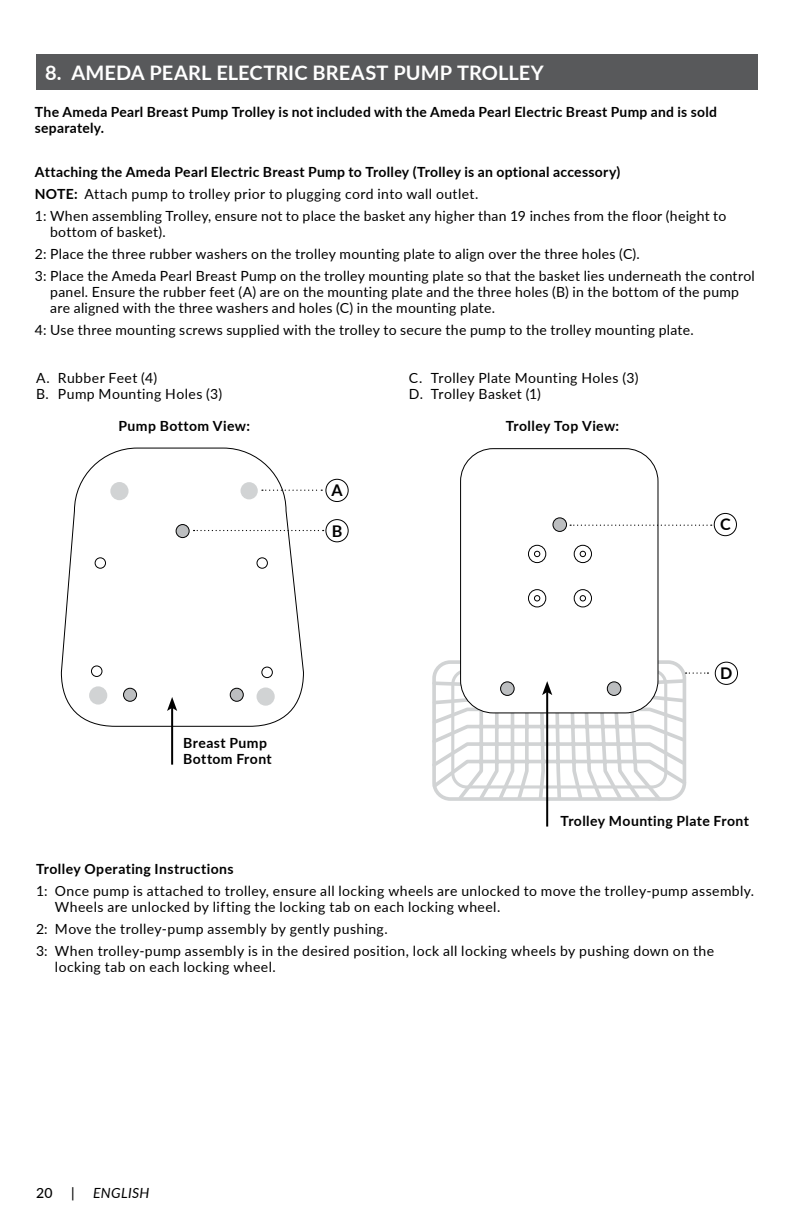
<style>
.page{position:relative;width:792px;height:1224px;background:#fff}
.page>*{position:absolute;margin:0;border:0;box-sizing:border-box;transform-origin:0 0}
.t1{font:700 20px "Lato";letter-spacing:.005em;color:#fff}
.t2{font:700 16.2px "Lato";color:#000}
.t3{font:14px/22px "Lato";letter-spacing:.025em;color:#000}
.t4{font:700 14px/16px "Lato";letter-spacing:.02em;color:#000}
.t5{font:italic 14px "Lato";letter-spacing:.025em;color:#000}
.t6{font:500 14px "Lato";color:#000}
.s1{font-weight:700}
</style>
<div class="page">
<div style="left:36px;top:54px;width:721px;height:36px;background:#58595b"></div>
<svg style="left:61px;top:448px;width:241px;height:279px"></svg>
<div style="left:325px;top:479px;width:24px;height:23px;border:1px solid #000;border-radius:50%"></div>
<div style="left:325px;top:519px;width:24px;height:23px;border:1px solid #000;border-radius:50%"></div>
<svg style="left:262px;top:490px;width:60px;height:1px"></svg>
<svg style="left:460px;top:448px;width:199px;height:224px"></svg>
<div style="left:553px;top:518px;width:14px;height:13px;background:#bcbec0;border-radius:50%"></div>
<div style="left:553px;top:517px;width:14px;height:15px;border:1px solid #000;border-radius:50%"></div>
<div style="left:714px;top:513px;width:23px;height:23px;border:1px solid #000;border-radius:50%"></div>
<svg style="left:570px;top:525px;width:142px;height:1px"></svg>
<div style="left:715px;top:662px;width:23px;height:23px;border:1px solid #000;border-radius:50%"></div>
<hr style="left:546px;top:692px;width:2px;height:135px;background:#000">
<svg style="left:432px;top:672px;width:276px;height:129px"></svg>
<hr style="left:171px;top:708px;width:2px;height:57px;background:#000">
<svg style="left:91px;top:524px;width:233px;height:187px"></svg>
<h1 class="t1" style="left:45px;top:58px;width:500px">8. AMEDA PEARL ELECTRIC BREAST PUMP TROLLEY</h1>
<p class="t4" style="left:35px;top:103px;width:684px">The Ameda Pearl Breast Pump Trolley is not included with the Ameda Pearl Electric Breast Pump and is sold separately.</p>
<p class="t3" style="left:35px;top:160px;width:693px"><span class="s1">Attaching the Ameda Pearl Electric Breast Pump to Trolley (Trolley is an optional accessory)<br>NOTE:</span> Attach pump to trolley prior to plugging cord into wall outlet.<br>1: When assembling Trolley, ensure not to place the basket any higher than 19 inches from the floor (height to</p>
<p class="t3" style="left:35px;top:220px;width:721px;text-indent:15px">bottom of basket).<br>2: Place the three rubber washers on the trolley mounting plate to align over the three holes (C).<br>3: Place the Ameda Pearl Breast Pump on the trolley mounting plate so that the basket lies underneath the control</p>
<p class="t3" style="left:50px;top:283px;width:690px;line-height:16px">panel. Ensure the rubber feet (A) are on the mounting plate and the three holes (B) in the bottom of the pump are aligned with the three washers and holes (C) in the mounting plate.</p>
<p class="t3" style="left:35px;top:318px;width:660px">4: Use three mounting screws supplied with the trolley to secure the pump to the trolley mounting plate.</p>
<p class="t3" style="left:36px;top:369px;width:188px;line-height:16px">A. Rubber Feet (4)<br>B. Pump Mounting Holes (3)</p>
<p class="t4" style="left:119px;top:417px;width:133px">Pump Bottom View:</p>
<p class="t2" style="left:331px;top:478px;width:13px">A</p>
<p class="t2" style="left:332px;top:519px;width:12px">B</p>
<p class="t4" style="left:183px;top:734px;width:90px">Breast Pump<br>Bottom Front</p>
<p class="t3" style="left:409px;top:369px;width:231px;line-height:16px">C. Trolley Plate Mounting Holes (3)<br>D. Trolley Basket (1)</p>
<p class="t4" style="left:506px;top:417px;width:115px">Trolley Top View:</p>
<p class="t2" style="left:720px;top:513px;width:12px">C</p>
<p class="t2" style="left:720px;top:661px;width:14px">D</p>
<p class="t4" style="left:561px;top:812px;width:190px">Trolley Mounting Plate Front</p>
<p class="t4" style="left:36px;top:860px;width:199px">Trolley Operating Instructions</p>
<p class="t3" style="left:55px;top:882px;width:701px;line-height:16px;text-indent:-19px">1: Once pump is attached to trolley, ensure all locking wheels are unlocked to move the trolley-pump assembly.<br>Wheels are unlocked by lifting the locking tab on each locking wheel.</p>
<p class="t3" style="left:36px;top:917px;width:680px">2: Move the trolley-pump assembly by gently pushing.<br>3: When trolley-pump assembly is in the desired position, lock all locking wheels by pushing down on the</p>
<p class="t3" style="left:55px;top:955px;width:222px">locking tab on each locking wheel.</p>
<p class="t6" style="left:36px;top:1183px;width:18px">20</p>
<p class="t6" style="left:71px;top:1183px;width:5px">|</p>
<p class="t5" style="left:93px;top:1183px;width:58px">ENGLISH</p>
</div>
